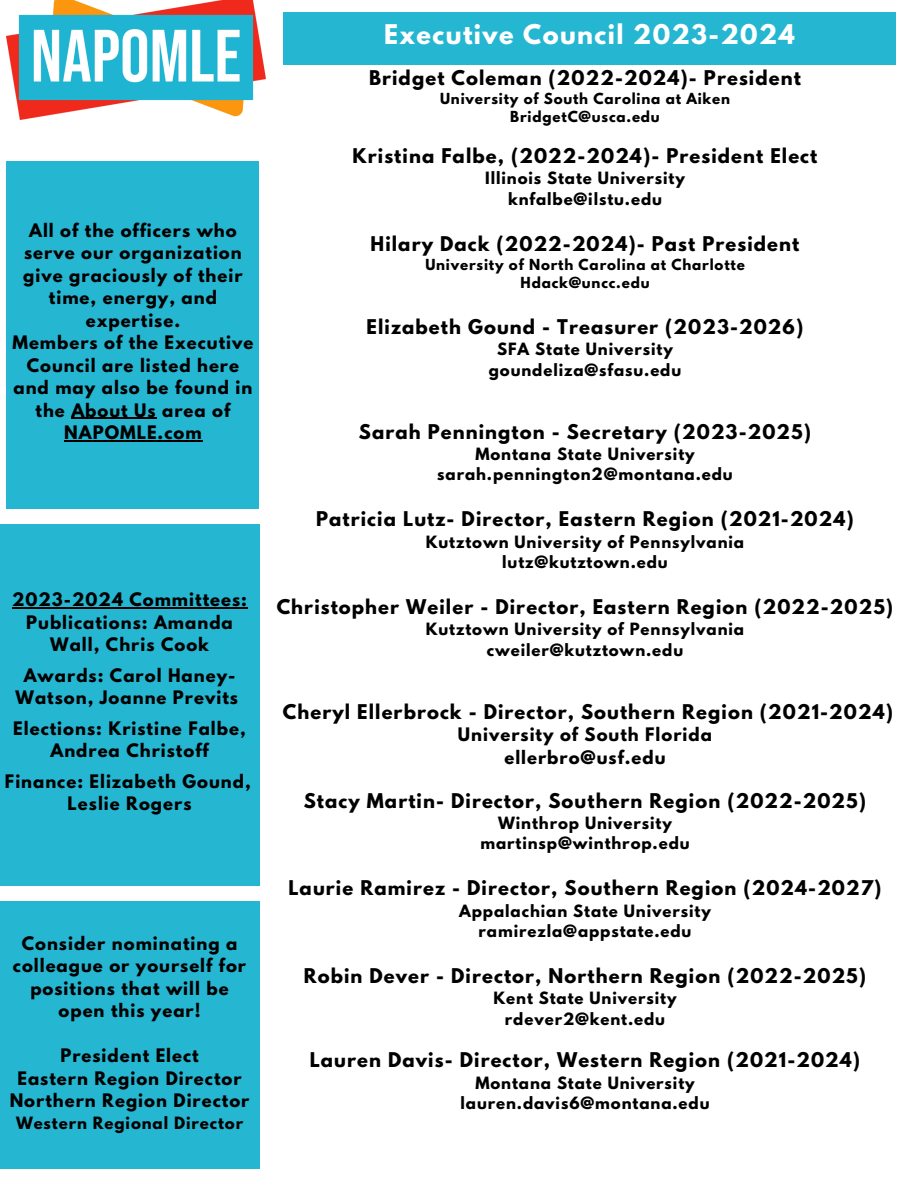
<style>
.page{position:relative;width:918px;height:1188px;background:#fff}
.page>*{position:absolute;margin:0;border:0;box-sizing:border-box;transform-origin:0 0}
.t1{font:700 24px "League Spartan";letter-spacing:.06em;color:#fff}
.t2{font:700 18px "League Spartan";letter-spacing:.06em;color:#000}
.t3{font:700 16.5px/22.5px "League Spartan";letter-spacing:.06em;color:#000;text-align:center}
.t4{font:700 15px "League Spartan";letter-spacing:.06em;color:#000}
.t5{font:700 13.5px "League Spartan";letter-spacing:.06em;color:#000}
</style>
<div class="page">
<div style="left:0;top:901px;width:259px;height:268px;background:#25b6d2"></div>
<div style="left:283px;top:12px;width:613px;height:52px;background:#25b6d2"></div>
<img style="left:7px;top:0;width:259px;height:119px">
<div style="left:7px;top:161px;width:252px;height:348px;background:#25b6d2"></div>
<hr style="left:71px;top:418px;width:86px;height:1px;background:#000">
<hr style="left:64px;top:440px;width:139px;height:1px;background:#000">
<div style="left:0;top:524px;width:259px;height:362px;background:#25b6d2"></div>
<hr style="left:12px;top:608px;width:236px;height:1px;background:#000">
<p class="t3" style="left:23px;top:221px;width:221px">All of the officers who serve our organization give graciously of their time, energy, and expertise.</p>
<p class="t3" style="left:12px;top:333px;width:243px">Members of the Executive<br>Council are listed here and may also be found in the About Us area of<br>NAPOMLE.com</p>
<p class="t3" style="left:12px;top:591px;width:236px">2023-2024 Committees:</p>
<p class="t3" style="left:26px;top:613px;width:208px">Publications: Amanda<br>Wall, Chris Cook</p>
<p class="t3" style="left:16px;top:666px;width:224px">Awards: Carol Haney-<br>Watson, Joanne Previts</p>
<p class="t3" style="left:13px;top:719px;width:234px">Elections: Kristine Falbe,<br>Andrea Christoff</p>
<p class="t3" style="left:5px;top:772px;width:247px">Finance: Elizabeth Gound,<br>Leslie Rogers</p>
<p class="t3" style="left:13px;top:934px;width:235px">Consider nominating a colleague or yourself for positions that will be open this year!</p>
<p class="t3" style="left:60px;top:1046px;width:140px">President Elect</p>
<p class="t3" style="left:18px;top:1069px;width:226px">Eastern Region Director</p>
<p class="t3" style="left:10px;top:1091px;width:241px">Northern Region Director</p>
<p class="t4" style="left:16px;top:1115px;width:229px">Western Regional Director</p>
<p class="t1" style="left:384px;top:22px;width:412px">Executive Council 2023-2024</p>
<p class="t2" style="left:369px;top:69px;width:433px">Bridget Coleman (2022-2024)- President</p>
<p class="t5" style="left:440px;top:92px;width:291px">University of South Carolina at Aiken</p>
<p class="t5" style="left:510px;top:110px;width:151px">BridgetC@usca.edu</p>
<p class="t2" style="left:353px;top:147px;width:466px">Kristina Falbe, (2022-2024)- President Elect</p>
<p class="t4" style="left:485px;top:171px;width:201px">Illinois State University</p>
<p class="t4" style="left:508px;top:191px;width:155px">knfalbe@ilstu.edu</p>
<p class="t2" style="left:371px;top:234px;width:430px">Hilary Dack (2022-2024)- Past President</p>
<p class="t5" style="left:425px;top:258px;width:321px">University of North Carolina at Charlotte</p>
<p class="t5" style="left:521px;top:276px;width:131px">Hdack@uncc.edu</p>
<p class="t2" style="left:367px;top:318px;width:438px">Elizabeth Gound - Treasurer (2023-2026)</p>
<p class="t4" style="left:497px;top:342px;width:177px">SFA State University</p>
<p class="t4" style="left:489px;top:362px;width:194px">goundeliza@sfasu.edu</p>
<p class="t2" style="left:359px;top:422px;width:454px">Sarah Pennington - Secretary (2023-2025)</p>
<p class="t4" style="left:475px;top:446px;width:221px">Montana State University</p>
<p class="t4" style="left:437px;top:467px;width:297px">sarah.pennington2@montana.edu</p>
<p class="t2" style="left:316px;top:510px;width:539px">Patricia Lutz- Director, Eastern Region (2021-2024)</p>
<p class="t4" style="left:426px;top:534px;width:320px">Kutztown University of Pennsylvania</p>
<p class="t4" style="left:502px;top:554px;width:167px">lutz@kutztown.edu</p>
<p class="t2" style="left:277px;top:598px;width:618px">Christopher Weiler - Director, Eastern Region (2022-2025)</p>
<p class="t4" style="left:426px;top:622px;width:320px">Kutztown University of Pennsylvania</p>
<p class="t4" style="left:487px;top:642px;width:198px">cweiler@kutztown.edu</p>
<p class="t2" style="left:283px;top:702px;width:612px">Cheryl Ellerbrock - Director, Southern Region (2021-2024)</p>
<p class="t3" style="left:458px;top:725px;width:256px">University of South Florida</p>
<p class="t3" style="left:504px;top:748px;width:163px">ellerbro@usf.edu</p>
<p class="t2" style="left:304px;top:791px;width:564px">Stacy Martin- Director, Southern Region (2022-2025)</p>
<p class="t4" style="left:498px;top:815px;width:175px">Winthrop University</p>
<p class="t4" style="left:480px;top:836px;width:211px">martinsp@winthrop.edu</p>
<p class="t2" style="left:288px;top:879px;width:595px">Laurie Ramirez - Director, Southern Region (2024-2027)</p>
<p class="t4" style="left:459px;top:903px;width:253px">Appalachian State University</p>
<p class="t4" style="left:479px;top:923px;width:214px">ramirezla@appstate.edu</p>
<p class="t2" style="left:304px;top:967px;width:564px">Robin Dever - Director, Northern Region (2022-2025)</p>
<p class="t4" style="left:494px;top:991px;width:184px">Kent State University</p>
<p class="t4" style="left:505px;top:1011px;width:162px">rdever2@kent.edu</p>
<p class="t2" style="left:310px;top:1051px;width:552px">Lauren Davis- Director, Western Region (2021-2024)</p>
<p class="t4" style="left:475px;top:1075px;width:221px">Montana State University</p>
<p class="t4" style="left:461px;top:1096px;width:251px">lauren.davis6@montana.edu</p>
</div>
